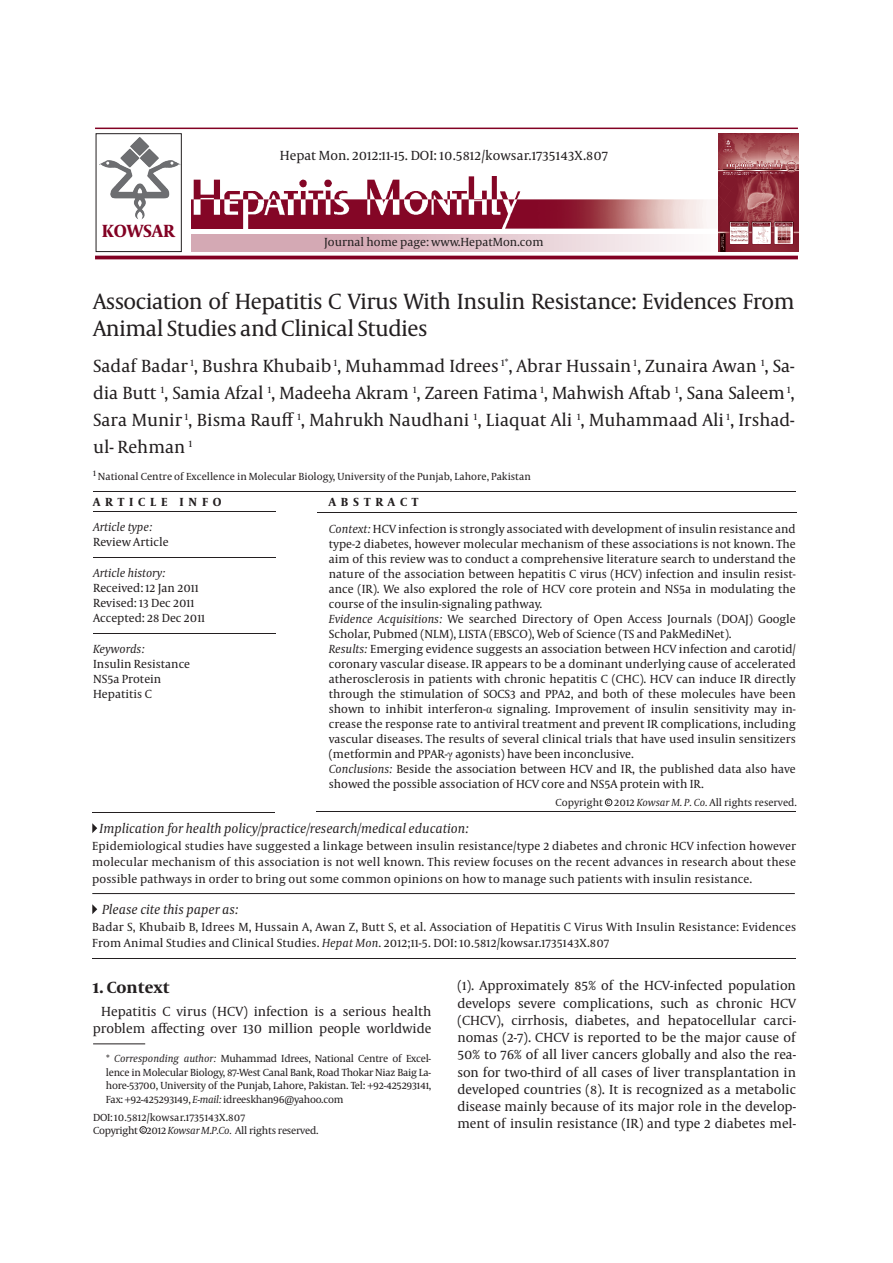
<style>
.page{position:relative;width:893px;height:1263px;background:#fff}
.page>*{position:absolute;margin:0;border:0;box-sizing:border-box;transform-origin:0 0}
.titr_content{font:22.5px/27px "Capitolium News";letter-spacing:-.025em;color:#231f20}
.nevisande{font:18px/27px "Capitolium News";color:#231f20;text-align:justify}
.t1{font:700 18px "Capitolium News";color:#820123}
.titr{font:700 16.5px "Capitolium News";color:#231f20}
.matn{font:13.5px/17.2px "Capitolium News";color:#231f20;text-align:right}
.t2{font:italic 13.5px "Capitolium News";color:#231f20}
.ABSTRACT_matn{font:13.5px "Capitolium News";letter-spacing:.01em;color:#231f20}
.ABSTRACT_matn-2{font:12px/15px "Capitolium News";color:#231f20}
.t3{font:italic 12px "Capitolium News";color:#231f20}
.t4{font:700 12px "Capitolium News";letter-spacing:.4em;color:#231f20}
.tozihat{font:10.5px/13.5px "Capitolium News";color:#231f20;text-align:justify}
.tozihat-2{font:10.5px "Capitolium News";letter-spacing:-.02em;color:#231f20}
.tozihat-3{font:10.5px "Capitolium News";letter-spacing:-.03em;color:#231f20}
.t5{font:6.75px "Arial";color:#231f20}
.s1{font-style:italic}
.s2{font-family:"Times New Roman"}
</style>
<div class="page">
<img style="left:99px;top:137px;width:81px;height:83px">
<div style="left:96px;top:133px;width:86px;height:119px;border:1px solid #231f20"></div>
<hr style="left:95px;top:256px;width:703px;height:3px;background:#820123">
<hr style="left:95px;top:128px;width:703px;height:1px;background:#820123">
<img style="left:191px;top:177px;width:517px;height:52px">
<svg style="left:191px;top:234px;width:494px;height:17px;background:#e0c2c9"></svg>
<img style="left:718px;top:134px;width:81px;height:118px">
<hr style="left:93px;top:1043px;width:52px;height:1px;background:#231f20">
<hr style="left:93px;top:491px;width:703px;height:1px;background:#231f20">
<hr style="left:93px;top:633px;width:183px;height:1px;background:#231f20">
<hr style="left:92px;top:812px;width:183px;height:1px;background:#231f20">
<hr style="left:93px;top:557px;width:183px;height:1px;background:#231f20">
<hr style="left:93px;top:511px;width:183px;height:1px;background:#231f20">
<svg style="left:92px;top:904px;width:5px;height:10px"></svg>
<svg style="left:92px;top:823px;width:5px;height:10px"></svg>
<hr style="left:92px;top:958px;width:704px;height:1px;background:#231f20">
<hr style="left:92px;top:893px;width:703px;height:1px;background:#231f20">
<hr style="left:317px;top:512px;width:480px;height:1px;background:#231f20">
<hr style="left:316px;top:811px;width:480px;height:1px;background:#231f20">
<div style="left:605px;top:799px;width:7px;height:7px;border:1px solid #231f20;border-radius:50%"></div>
<div style="left:140px;top:1126px;width:7px;height:7px;border:1px solid #231f20;border-radius:50%"></div>
<h2 class="t1" style="left:102px;top:221px;width:75px">KOWSAR</h2>
<p class="ABSTRACT_matn" style="left:280px;top:148px;width:330px">Hepat Mon. 2012:11-15. DOI: 10.5812/kowsar.1735143X.807</p>
<p class="ABSTRACT_matn-2" style="left:324px;top:234px;width:221px">Journal home page: www.HepatMon.com</p>
<p class="titr_content" style="left:93px;top:288px;width:703px">Association of Hepatitis C Virus With Insulin Resistance: Evidences From<br>Animal Studies and Clinical Studies</p>
<p class="nevisande" style="left:93px;top:353px;width:703px">Sadaf Badar <sup>1</sup>, Bushra Khubaib <sup>1</sup>, Muhammad Idrees <sup>1*</sup>, Abrar Hussain <sup>1</sup>, Zunaira Awan <sup>1</sup>, Sa&shy;dia Butt <sup>1</sup>, Samia Afzal <sup>1</sup>, Madeeha Akram <sup>1</sup>, Zareen Fatima <sup>1</sup>, Mahwish Aftab <sup>1</sup>, Sana Saleem <sup>1</sup>, Sara Munir <sup>1</sup>, Bisma Rauff <sup>1</sup>, Mahrukh Naudhani <sup>1</sup>, Liaquat Ali <sup>1</sup>, Muhammaad Ali <sup>1</sup>, Irshad&shy;ul- Rehman <sup>1</sup></p>
<p class="tozihat" style="left:93px;top:470px;width:439px"><sup>1</sup> National Centre of Excellence in Molecular Biology, University of the Punjab, Lahore, Pakistan</p>
<p class="t4" style="left:93px;top:495px;width:130px">ARTICLE INFO</p>
<p class="t4" style="left:329px;top:495px;width:91px">ABSTRACT</p>
<p class="t3" style="left:93px;top:521px;width:61px">Article type:</p>
<p class="ABSTRACT_matn-2" style="left:93px;top:535px;width:77px">Review Article</p>
<p class="t3" style="left:93px;top:567px;width:74px">Article history:</p>
<p class="ABSTRACT_matn-2" style="left:93px;top:581px;width:107px">Received: 12 Jan 2011</p>
<p class="ABSTRACT_matn-2" style="left:93px;top:596px;width:103px">Revised: 13 Dec 2011</p>
<p class="ABSTRACT_matn-2" style="left:93px;top:611px;width:114px">Accepted: 28 Dec 2011</p>
<p class="t3" style="left:93px;top:643px;width:53px">Keywords:</p>
<p class="ABSTRACT_matn-2" style="left:93px;top:657px;width:99px">Insulin Resistance</p>
<p class="ABSTRACT_matn-2" style="left:93px;top:672px;width:70px">NS5a Protein</p>
<p class="ABSTRACT_matn-2" style="left:93px;top:687px;width:60px">Hepatitis C</p>
<p class="ABSTRACT_matn-2" style="left:329px;top:521px;width:469px;text-align:justify"><span class="s1">Context:</span> HCV infection is strongly associated with development of insulin resistance and type-2 diabetes, however molecular mechanism of these associations is not known. The aim of this review was to conduct a comprehensive literature search to understand the nature of the association between hepatitis C virus (HCV) infection and insulin resist&shy;ance (IR). We also explored the role of HCV core protein and NS5a in modulating the course of the insulin-signaling pathway.</p>
<p class="ABSTRACT_matn-2" style="left:329px;top:611px;width:468px"><span class="s1">Evidence Acquisitions:</span> We searched Directory of Open Access Journals (DOAJ) Google<br>Scholar, Pubmed (NLM), LISTA (EBSCO), Web of Science (TS and PakMediNet).</p>
<p class="ABSTRACT_matn-2" style="left:329px;top:641px;width:469px;text-align:justify"><span class="s1">Results:</span> Emerging evidence suggests an association between HCV infection and carotid/ coronary vascular disease. IR appears to be a dominant underlying cause of accelerated atherosclerosis in patients with chronic hepatitis C (CHC). HCV can induce IR directly through the stimulation of SOCS3 and PPA2, and both of these molecules have been shown to inhibit interferon-<span class="s2">α</span> signaling. Improvement of insulin sensitivity may in&shy;crease the response rate to antiviral treatment and prevent IR complications, including vascular diseases. The results of several clinical trials that have used insulin sensitizers (metformin and PPAR-<span class="s2">γ</span> agonists) have been inconclusive.</p>
<p class="ABSTRACT_matn-2" style="left:329px;top:761px;width:468px"><span class="s1">Conclusions:</span> Beside the association between HCV and IR, the published data also have showed the possible association of HCV core and NS5A protein with IR.</p>
<p class="tozihat" style="left:555px;top:796px;width:49px">Copyright</p>
<p class="t5" style="left:607px;top:797px;width:5px">c</p>
<p class="tozihat" style="left:614px;top:796px;width:184px">2012 <span class="s1">Kowsar M. P. Co.</span> All rights reserved.</p>
<p class="t2" style="left:100px;top:821px;width:371px">Implication for health policy/practice/research/medical education:</p>
<p class="ABSTRACT_matn-2" style="left:92px;top:837px;width:705px;line-height:16.5px;text-align:justify">Epidemiological studies have suggested a linkage between insulin resistance/type 2 diabetes and chronic HCV infection however molecular mechanism of this association is not well known. This review focuses on the recent advances in research about these possible pathways in order to bring out some common opinions on how to manage such patients with insulin resistance.</p>
<p class="t2" style="left:102px;top:902px;width:138px">Please cite this paper as:</p>
<p class="ABSTRACT_matn-2" style="left:92px;top:918px;width:705px;line-height:16.5px">Badar S, Khubaib B, Idrees M, Hussain A, Awan Z, Butt S, et al. Association of Hepatitis C Virus With Insulin Resistance: Evidences<br>From Animal Studies and Clinical Studies. <span class="s1">Hepat Mon</span>. 2012;11-5. DOI: 10.5812/kowsar.1735143X.807</p>
<p class="titr" style="left:93px;top:978px;width:78px">1. Context</p>
<p class="matn" style="left:93px;top:1003px;width:340px">Hepatitis C virus (HCV) infection is a serious health problem affecting over 130 million people worldwide</p>
<p class="tozihat" style="left:106px;top:1052px;width:327px">* <span class="s1">Corresponding author:</span> Muhammad Idrees, National Centre of Excel&shy;lence in Molecular Biology, 87-West Canal Bank, Road Thokar Niaz Baig La&shy;hore-53700, University of the Punjab, Lahore, Pakistan. Tel: +92-425293141, Fax: +92-425293149, <span class="s1">E-mail:</span> idreeskhan96@yahoo.com</p>
<p class="tozihat" style="left:93px;top:1111px;width:154px">DOI: 10.5812/kowsar.1735143X.807</p>
<p class="tozihat-3" style="left:93px;top:1124px;width:46px">Copyright</p>
<p class="t5" style="left:141px;top:1125px;width:5px">c</p>
<p class="tozihat-2" style="left:146px;top:1124px;width:174px">2012 <span class="s1">Kowsar M.P.Co.</span> All rights reserved.</p>
<p class="matn" style="left:457px;top:977px;width:340px;text-align:justify">(1). Approximately 85% of the HCV-infected population develops severe complications, such as chronic HCV (CHCV), cirrhosis, diabetes, and hepatocellular carci&shy;nomas (2-7). CHCV is reported to be the major cause of 50% to 76% of all liver cancers globally and also the rea&shy;son for two-third of all cases of liver transplantation in developed countries (8). It is recognized as a metabolic disease mainly because of its major role in the develop&shy;ment of insulin resistance (IR) and type 2 diabetes mel-</p>
</div>
